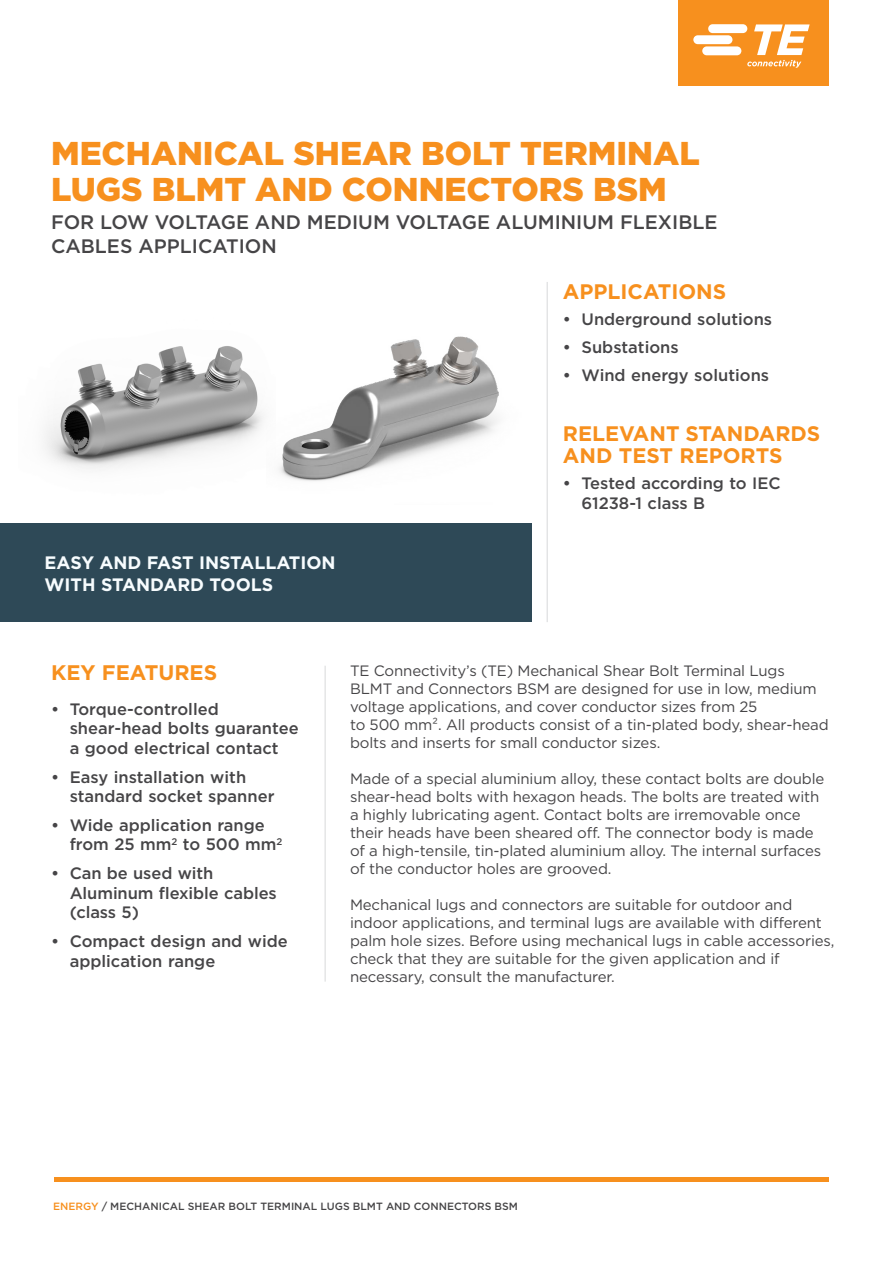
<style>
.page{position:relative;width:893px;height:1263px;background:#fff}
.page>*{position:absolute;margin:0;border:0;box-sizing:border-box;transform-origin:0 0}
.t1{font:900 33px/36px "Gotham";color:#f7901e}
.t2{font:700 21.15px "Gotham";color:#f7901e}
.t3{font:700 21px/22.8px "Gotham";color:#f7901e}
.t4{font:500 19.5px/23.4px "Gotham";color:#464547}
.t5{font:700 18px/21.6px "Gotham";color:#f7fcfe}
.t6{font:500 16.5px/19.8px "Gotham";color:#464547}
.t7{font:15px/18px "Gotham";letter-spacing:-.01em;color:#464547}
.t8{font:500 10.5px "Gotham";color:#464547}
.s1{color:#f7901e}
</style>
<div class="page">
<hr style="left:54px;top:1177px;width:775px;height:4px;background:#f7901e">
<div style="left:679px;top:0;width:150px;height:86px;background:#f7901e"></div>
<svg style="left:693px;top:24px;width:117px;height:44px"></svg>
<div style="left:0;top:524px;width:531px;height:98px;background:#2e4957"></div>
<hr style="left:325px;top:666px;width:1px;height:316px;background:#dcddde">
<hr style="left:547px;top:282px;width:1px;height:340px;background:#dcddde">
<img style="left:279px;top:336px;width:220px;height:145px">
<img style="left:44px;top:346px;width:220px;height:124px">
<h1 class="t1" style="left:51px;top:135px;width:650px">MECHANICAL SHEAR BOLT TERMINAL<br>LUGS BLMT AND CONNECTORS BSM</h1>
<h3 class="t4" style="left:51px;top:210px;width:668px">FOR LOW VOLTAGE AND MEDIUM VOLTAGE ALUMINIUM FLEXIBLE<br>CABLES APPLICATION</h3>
<h3 class="t3" style="left:563px;top:280px;width:165px">APPLICATIONS</h3>
<p class="t6" style="left:563px;top:309px;width:211px">• Underground solutions</p>
<p class="t6" style="left:563px;top:337px;width:117px">• Substations</p>
<p class="t6" style="left:563px;top:365px;width:208px">• Wind energy solutions</p>
<p class="t5" style="left:45px;top:552px;width:292px">EASY AND FAST INSTALLATION<br>WITH STANDARD TOOLS</p>
<h3 class="t3" style="left:563px;top:422px;width:259px">RELEVANT STANDARDS<br>AND TEST REPORTS</h3>
<p class="t6" style="left:581px;top:473px;width:201px;text-indent:-19px">• Tested according to IEC<br>61238-1 class B</p>
<h2 class="t2" style="left:51px;top:659px;width:168px">KEY FEATURES</h2>
<p class="t6" style="left:70px;top:699px;width:230px;text-indent:-19px">• Torque-controlled shear-head bolts guarantee a good electrical contact</p>
<p class="t6" style="left:70px;top:767px;width:206px;text-indent:-19px">• Easy installation with standard socket spanner</p>
<p class="t6" style="left:70px;top:815px;width:214px;text-indent:-19px">• Wide application range from 25 mm<sup>2</sup> to 500 mm<sup>2</sup></p>
<p class="t6" style="left:70px;top:863px;width:209px;text-indent:-19px">• Can be used with<br>Aluminum flexible cables (class 5)</p>
<p class="t6" style="left:70px;top:931px;width:220px;text-indent:-19px">• Compact design and wide application range</p>
<p class="t7" style="left:350px;top:661px;width:480px">TE Connectivity’s (TE) Mechanical Shear Bolt Terminal Lugs BLMT and Connectors BSM are designed for use in low, medium voltage applications, and cover conductor sizes from 25<br>to 500 mm². All products consist of a tin-plated body, shear-head bolts and inserts for small conductor sizes.</p>
<p class="t7" style="left:350px;top:769px;width:476px">Made of a special aluminium alloy, these contact bolts are double shear-head bolts with hexagon heads. The bolts are treated with a highly lubricating agent. Contact bolts are irremovable once their heads have been sheared off. The connector body is made of a high-tensile, tin-plated aluminium alloy. The internal surfaces of the conductor holes are grooved.</p>
<p class="t7" style="left:350px;top:895px;width:486px">Mechanical lugs and connectors are suitable for outdoor and indoor applications, and terminal lugs are available with different palm hole sizes. Before using mechanical lugs in cable accessories, check that they are suitable for the given application and if necessary, consult the manufacturer.</p>
<p class="t8" style="left:53px;top:1199px;width:466px"><span class="s1">ENERGY</span> / MECHANICAL SHEAR BOLT TERMINAL LUGS BLMT AND CONNECTORS BSM</p>
</div>
